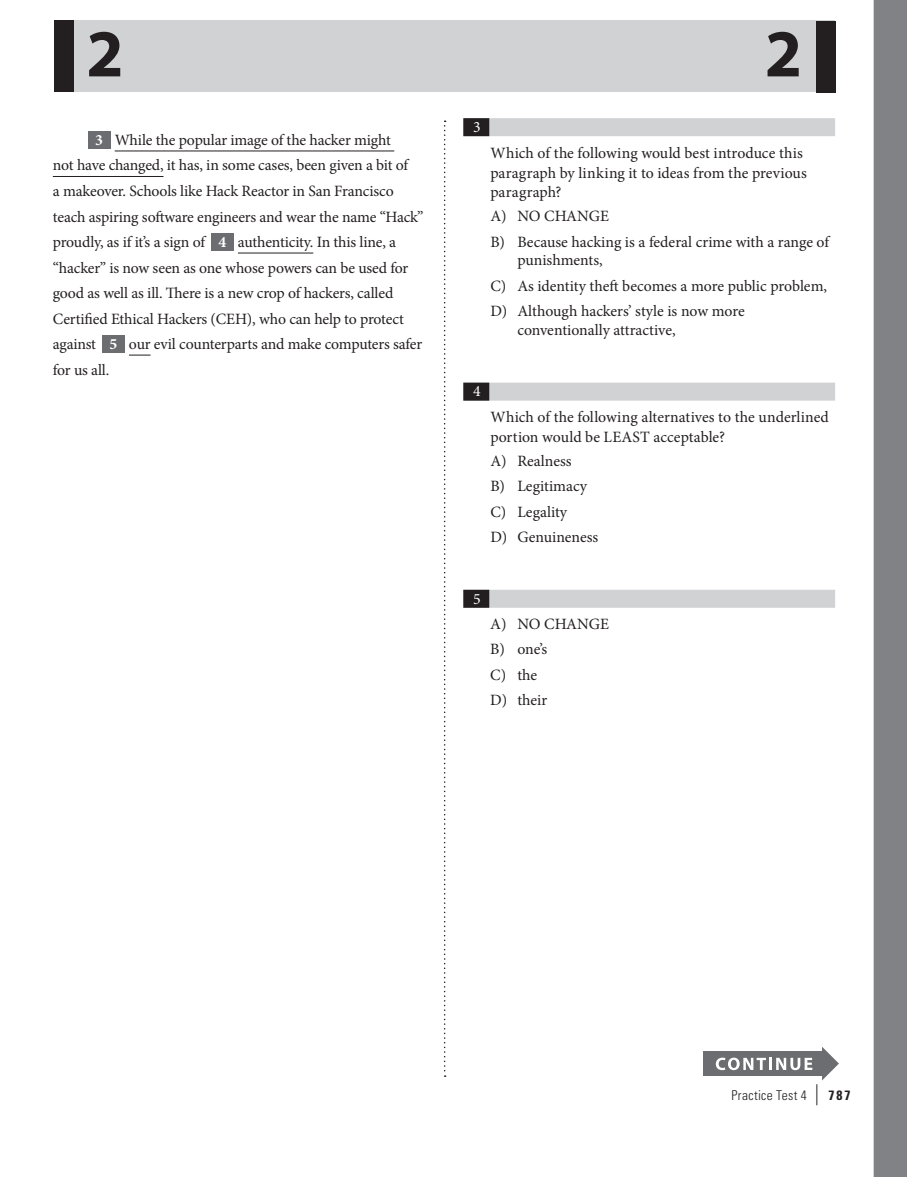
<style>
.page{position:relative;width:907px;height:1177px;background:#fff}
.page>*{position:absolute;margin:0;border:0;box-sizing:border-box;transform-origin:0 0}
.t1{font:700 67.5px "Myriad Pro";color:#231f20}
.t2{font:15.75px/25.5px "Minion Pro";letter-spacing:-.005em;color:#231f20}
.t3{font:15.75px "Minion Pro";color:#fff}
.t4{font:300 condensed 13.5px "Univers LT Std";letter-spacing:.025em;color:#231f20}
.s1{font-weight:700;color:#fff}
.s2{font-family:"Univers LT";font-weight:400;font-size:21px}
.s3{font-weight:700}
</style>
<div class="page">
<div style="left:54px;top:20px;width:780px;height:72px;background:#d1d2d4"></div>
<div style="left:54px;top:20px;width:19px;height:72px;background:#231f20"></div>
<div style="left:815px;top:21px;width:20px;height:72px;background:#231f20"></div>
<svg style="left:444px;top:120px;width:1px;height:956px"></svg>
<div style="left:703px;top:1051px;width:121px;height:24px;background:#6c6d70"></div>
<svg style="left:715px;top:1057px;width:97px;height:13px"></svg>
<svg style="left:821px;top:1047px;width:17px;height:33px"></svg>
<hr style="left:115px;top:151px;width:279px;height:1px;background:#231f20">
<hr style="left:53px;top:176px;width:110px;height:1px;background:#231f20">
<hr style="left:238px;top:253px;width:75px;height:1px;background:#231f20">
<svg style="left:129px;top:355px;width:21px;height:1px"></svg>
<div style="left:88px;top:131px;width:23px;height:18px;background:#6c6d70"></div>
<div style="left:211px;top:233px;width:23px;height:18px;background:#6c6d70"></div>
<div style="left:102px;top:335px;width:23px;height:18px;background:#6c6d70"></div>
<div style="left:463px;top:118px;width:372px;height:18px;background:#d1d2d4"></div>
<div style="left:463px;top:118px;width:26px;height:18px;background:#231f20"></div>
<div style="left:463px;top:382px;width:372px;height:18px;background:#d1d2d4"></div>
<div style="left:463px;top:382px;width:26px;height:18px;background:#231f20"></div>
<div style="left:463px;top:589px;width:372px;height:18px;background:#d1d2d4"></div>
<div style="left:463px;top:589px;width:26px;height:18px;background:#231f20"></div>
<div style="left:873px;top:0;width:34px;height:1177px;background:#808285"></div>
<h1 class="t1" style="left:86px;top:10px;width:39px">2</h1>
<h1 class="t1" style="left:764px;top:10px;width:39px">2</h1>
<p class="t2" style="left:53px;top:127px;width:372px;text-indent:42px"><span class="s1">3</span> While the popular image of the hacker might<br>not have changed, it has, in some cases, been given a bit of<br>a makeover. Schools like Hack Reactor in San Francisco teach aspiring software engineers and wear the name “Hack” proudly, as if it’s a sign of <span class="s1">4</span> authenticity. In this line, a “hacker” is now seen as one whose powers can be used for good as well as ill. There is a new crop of hackers, called Certified Ethical Hackers (CEH), who can help to protect against <span class="s1">5</span> our evil counterparts and make computers safer for us all.</p>
<p class="t3" style="left:473px;top:116px;width:9px">3</p>
<p class="t2" style="left:490px;top:143px;width:318px;line-height:19.5px">Which of the following would best introduce this paragraph by linking it to ideas from the previous paragraph?</p>
<p class="t2" style="left:490px;top:203px;width:340px">A) NO CHANGE<br>B) Because hacking is a federal crime with a range of</p>
<p class="t2" style="left:490px;top:248px;width:338px;text-indent:27px">punishments,<br>C) As identity theft becomes a more public problem,<br>D) Although hackers’ style is now more</p>
<p class="t2" style="left:517px;top:317px;width:160px">conventionally attractive,</p>
<p class="t3" style="left:473px;top:381px;width:9px">4</p>
<p class="t2" style="left:490px;top:407px;width:340px;line-height:19.5px">Which of the following alternatives to the underlined portion would be LEAST acceptable?</p>
<p class="t2" style="left:490px;top:448px;width:109px">A) Realness<br>B) Legitimacy<br>C) Legality<br>D) Genuineness</p>
<p class="t3" style="left:473px;top:588px;width:9px">5</p>
<p class="t2" style="left:490px;top:611px;width:120px">A) NO CHANGE<br>B) one’s<br>C) the<br>D) their</p>
<p class="t4" style="left:731px;top:1086px;width:120px">Practice Test 4 <span class="s2">|</span> <span class="s3">787</span></p>
</div>
